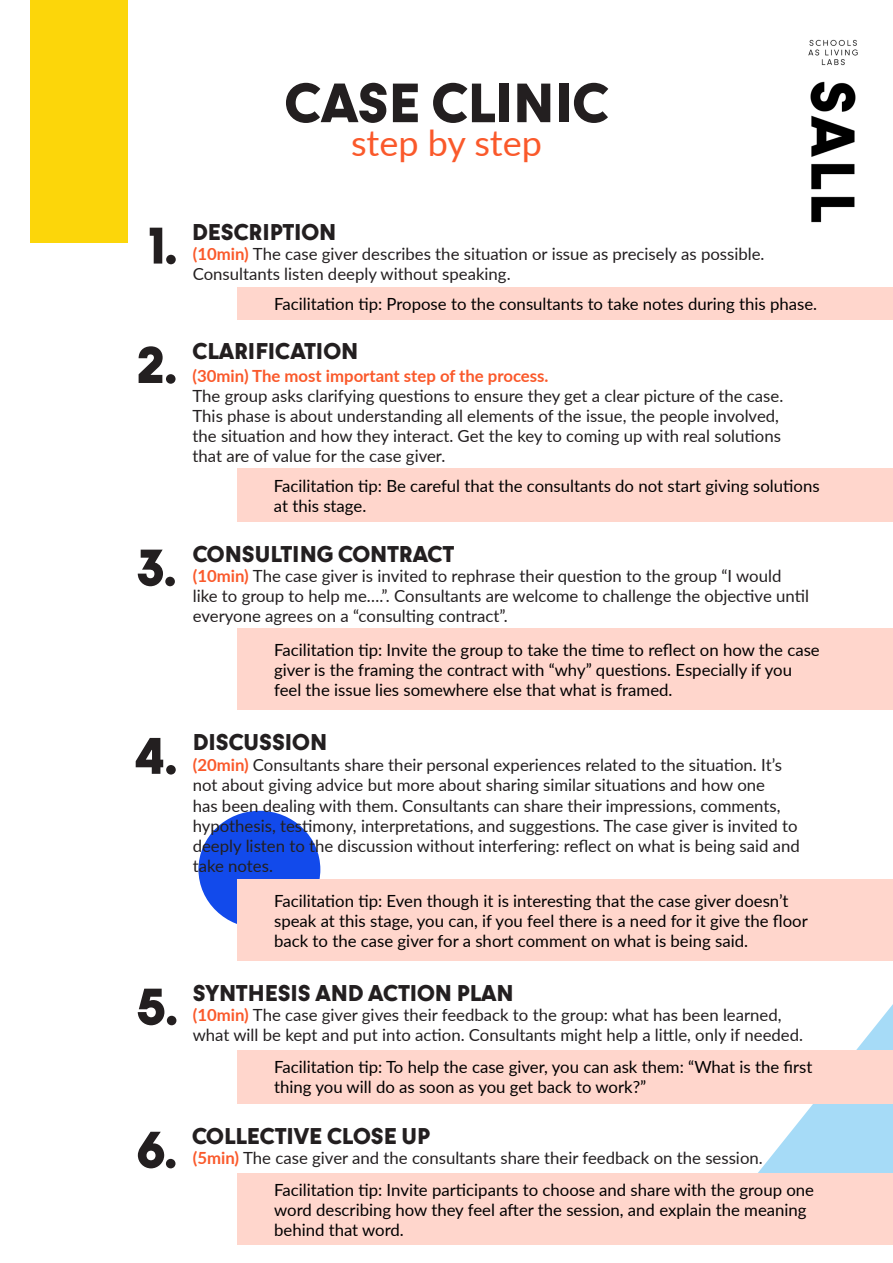
<style>
.page{position:relative;width:893px;height:1263px;background:#fff}
.page>*{position:absolute;margin:0;border:0;box-sizing:border-box;transform-origin:0 0}
.t1{font:900 54px "Dystopian";color:#231f20}
.t2{font:900 50.25px "Dystopian";color:#231f20}
.t3{font:36px "Lato";color:#fa592b}
.t4{font:900 22.35px "Dystopian";color:#231f20}
.t5{font:16.8px/20.1px "Lato";color:#231f20}
.t6{font:16.8px/20.1px "Lato";color:#000}
.t7{font:700 16.8px "Lato";color:#fa592b}
.s1{font-weight:700;color:#fa592b}
</style>
<div class="page">
<svg style="left:758px;top:1004px;width:135px;height:169px"></svg>
<div style="left:198px;top:811px;width:122px;height:117px;background:#124aeb;border-radius:50%"></div>
<div style="left:30px;top:0;width:98px;height:242px;background:#fcd60a"></div>
<img style="left:808px;top:39px;width:50px;height:184px">
<div style="left:237px;top:287px;width:656px;height:32px;background:#ffd6cc"></div>
<div style="left:237px;top:468px;width:656px;height:54px;background:#ffd6cc"></div>
<div style="left:237px;top:629px;width:656px;height:81px;background:#ffd6cc"></div>
<div style="left:237px;top:879px;width:656px;height:82px;background:#ffd6cc"></div>
<div style="left:237px;top:1050px;width:656px;height:54px;background:#ffd6cc"></div>
<div style="left:237px;top:1173px;width:656px;height:72px;background:#ffd6cc"></div>
<p class="t1" style="left:285px;top:68px;width:325px">CASE CLINIC</p>
<p class="t3" style="left:351px;top:117px;width:192px">step by step</p>
<p class="t2" style="left:149px;top:213px;width:30px">1.</p>
<p class="t4" style="left:192px;top:217px;width:146px">DESCRIPTION</p>
<p class="t5" style="left:193px;top:243px;width:573px"><span class="s1">(10min)</span> The case giver describes the situation or issue as precisely as possible.<br>Consultants listen deeply without speaking.</p>
<p class="t6" style="left:274px;top:293px;width:545px">Facilitation tip: Propose to the consultants to take notes during this phase.</p>
<p class="t2" style="left:137px;top:332px;width:41px">2.</p>
<p class="t4" style="left:193px;top:337px;width:167px">CLARIFICATION</p>
<p class="t7" style="left:193px;top:363px;width:358px">(30min) The most important step of the process.</p>
<p class="t5" style="left:193px;top:385px;width:592px">The group asks clarifying questions to ensure they get a clear picture of the case.<br>This phase is about understanding all elements of the issue, the people involved,</p>
<p class="t5" style="left:193px;top:425px;width:590px">the situation and how they interact. Get the key to coming up with real solutions that are of value for the case giver.</p>
<p class="t6" style="left:274px;top:475px;width:547px">Facilitation tip: Be careful that the consultants do not start giving solutions at this stage.</p>
<p class="t2" style="left:137px;top:535px;width:40px">3.</p>
<p class="t4" style="left:193px;top:539px;width:263px">CONSULTING CONTRACT</p>
<p class="t5" style="left:193px;top:565px;width:618px"><span class="s1">(10min)</span> The case giver is invited to rephrase their question to the group “I would like to group to help me….”. Consultants are welcome to challenge the objective until everyone agrees on a “consulting contract”.</p>
<p class="t6" style="left:274px;top:639px;width:547px">Facilitation tip: Invite the group to take the time to reflect on how the case giver is the framing the contract with “why” questions. Especially if you feel the issue lies somewhere else that what is framed.</p>
<p class="t2" style="left:135px;top:723px;width:43px">4.</p>
<p class="t4" style="left:193px;top:728px;width:136px">DISCUSSION</p>
<p class="t5" style="left:193px;top:754px;width:591px"><span class="s1">(20min)</span> Consultants share their personal experiences related to the situation. It’s</p>
<p class="t5" style="left:193px;top:774px;width:608px">not about giving advice but more about sharing similar situations and how one<br>has been dealing with them. Consultants can share their impressions, comments, hypothesis, testimony, interpretations, and suggestions. The case giver is invited to deeply listen to the discussion without interfering: reflect on what is being said and take notes.</p>
<p class="t6" style="left:274px;top:890px;width:535px">Facilitation tip: Even though it is interesting that the case giver doesn’t speak at this stage, you can, if you feel there is a need for it give the floor back to the case giver for a short comment on what is being said.</p>
<p class="t2" style="left:137px;top:974px;width:42px">5.</p>
<p class="t4" style="left:193px;top:978px;width:322px">SYNTHESIS AND ACTION PLAN</p>
<p class="t5" style="left:193px;top:1004px;width:612px"><span class="s1">(10min)</span> The case giver gives their feedback to the group: what has been learned, what will be kept and put into action. Consultants might help a little, only if needed.</p>
<p class="t6" style="left:274px;top:1056px;width:540px">Facilitation tip: To help the case giver, you can ask them: “What is the first thing you will do as soon as you get back to work?”</p>
<p class="t2" style="left:137px;top:1117px;width:41px">6.</p>
<p class="t4" style="left:192px;top:1121px;width:240px">COLLECTIVE CLOSE UP</p>
<p class="t5" style="left:193px;top:1147px;width:571px"><span class="s1">(5min)</span> The case giver and the consultants share their feedback on the session.</p>
<p class="t6" style="left:274px;top:1179px;width:541px">Facilitation tip: Invite participants to choose and share with the group one word describing how they feel after the session, and explain the meaning behind that word.</p>
</div>
